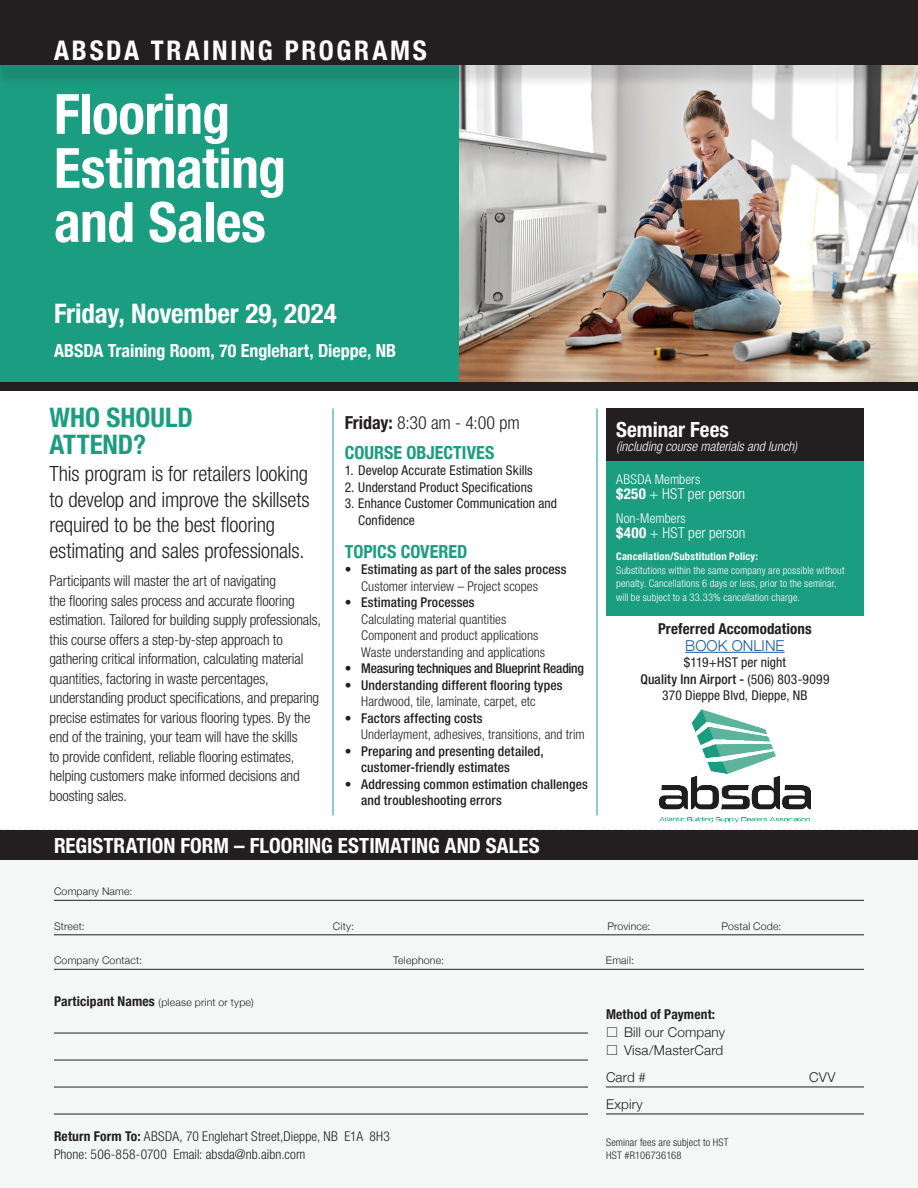
<style>
.page{position:relative;width:918px;height:1188px;background:#fff}
.page>*{position:absolute;margin:0;border:0;box-sizing:border-box;transform-origin:0 0}
.t1{font:700 condensed 55.5px/54px "Helvetica Neue LT Pro";letter-spacing:-.01em;color:#fff}
.t2{font:700 condensed 27px "Helvetica Neue LT Pro";color:#fff}
.t3{font:700 condensed 27px "Helvetica Neue";letter-spacing:.1em;color:#fff}
.t4{font:700 condensed 27px/27px "Helvetica Neue LT Pro";color:#1b9d81}
.t5{font:300 condensed 21px/25.5px "Helvetica Neue LT Pro";letter-spacing:-.01em;color:#231f20}
.t6{font:700 condensed 21px "Helvetica Neue LT Pro";color:#fff}
.t7{font:700 condensed 18px "Helvetica Neue";color:#fff}
.t8{font:700 condensed 18px "Helvetica Neue";color:#1b9d81}
.t9{font:300 condensed 18px "Helvetica Neue LT Pro";color:#231f20}
.t10{font:300 condensed 15px/19.5px "Helvetica Neue LT Pro";letter-spacing:-.01em;color:#231f20}
.t11{font:300 condensed 15px "Helvetica Neue LT Pro";letter-spacing:.005em;color:#fff}
.t12{font:700 condensed 15px/16.5px "Helvetica Neue";letter-spacing:.005em;color:#231f20;text-align:center}
.t13{font:300 condensed 13.5px "Helvetica Neue LT Pro";letter-spacing:.005em;color:#231f20}
.t14{font:500 condensed 13.5px/16.5px "Helvetica Neue LT Pro";letter-spacing:.01em;color:#231f20}
.t15{font:condensed 13.5px/16.5px "Helvetica Neue LT Pro";letter-spacing:.005em;color:#231f20}
.t16{font:300 13.5px "Helvetica Neue";letter-spacing:.01em;color:#231f20}
.t17{font:500 condensed 13.5px "Helvetica Neue LT Pro";letter-spacing:-.02em;color:#231f20}
.t18{font:italic 300 condensed 13.5px "Helvetica Neue LT Pro";letter-spacing:.005em;color:#fff}
.t19{font:300 condensed 13.5px "Helvetica Neue LT Pro";letter-spacing:.01em;color:#fff}
.t20{font:700 condensed 13.5px "Helvetica Neue";letter-spacing:.01em;color:#231f20}
.t21{font:300 condensed 10.5px/13.5px "Helvetica Neue LT Pro";letter-spacing:.015em;color:#fff}
.t22{font:300 10.5px "Helvetica Neue";letter-spacing:.02em;color:#231f20}
.t23{font:300 condensed 10.5px "Helvetica Neue LT Pro";letter-spacing:.015em;color:#231f20}
.s1{font-weight:700}
.s2{font-weight:300;font-stretch:normal;color:#175d9e}
.s3{font-weight:400}
.s4{font-weight:700;font-stretch:condensed;font-size:13.5px}
</style>
<div class="page">
<img style="left:459px;top:88px;width:459px;height:294px">
<div style="left:606px;top:409px;width:258px;height:207px;background:#1b9d81"></div>
<div style="left:606px;top:409px;width:258px;height:52px;background:#231f20"></div>
<div style="left:0;top:65px;width:459px;height:317px;background:#1b9d81"></div>
<div style="left:0;top:830px;width:918px;height:358px;background:#f3f8f6"></div>
<div style="left:0;top:831px;width:918px;height:29px;background:#231f20"></div>
<img style="left:659px;top:709px;width:152px;height:114px">
<svg style="left:0;top:830px;width:918px;height:1px"></svg>
<div style="left:0;top:7px;width:918px;height:81px;background:#231f20;opacity:.15"></div>
<div style="left:0;top:0;width:918px;height:65px;background:#231f20"></div>
<div style="left:0;top:382px;width:918px;height:9px;background:#231f20"></div>
<hr style="left:333px;top:409px;width:1px;height:406px;background:#1b9d81">
<hr style="left:597px;top:409px;width:1px;height:406px;background:#1b9d81">
<hr style="left:685px;top:652px;width:100px;height:1px;background:#175d9e">
<hr style="left:606px;top:1087px;width:258px;height:1px;background:#231f20">
<hr style="left:606px;top:1114px;width:258px;height:1px;background:#231f20">
<hr style="left:54px;top:1033px;width:534px;height:1px;background:#231f20">
<hr style="left:54px;top:1060px;width:534px;height:1px;background:#231f20">
<hr style="left:54px;top:1087px;width:534px;height:1px;background:#231f20">
<hr style="left:54px;top:1114px;width:534px;height:1px;background:#231f20">
<hr style="left:54px;top:900px;width:810px;height:1px;background:#231f20">
<hr style="left:54px;top:934px;width:810px;height:1px;background:#231f20">
<hr style="left:54px;top:969px;width:810px;height:1px;background:#231f20">
<p class="t3" style="left:54px;top:28px;width:374px">ABSDA TRAINING PROGRAMS</p>
<p class="t1" style="left:54px;top:86px;width:234px">Flooring<br>Estimating and Sales</p>
<p class="t2" style="left:54px;top:297px;width:284px">Friday, November 29, 2024</p>
<p class="t7" style="left:54px;top:336px;width:344px">ABSDA Training Room, 70 Englehart, Dieppe, NB</p>
<p class="t4" style="left:50px;top:404px;width:145px">WHO SHOULD<br>ATTEND?</p>
<p class="t5" style="left:50px;top:461px;width:262px">This program is for retailers looking to develop and improve the skillsets required to be the best flooring estimating and sales professionals.</p>
<p class="t10" style="left:50px;top:571px;width:273px">Participants will master the art of navigating<br>the flooring sales process and accurate flooring estimation. Tailored for building supply professionals, this course offers a step-by-step approach to gathering critical information, calculating material quantities, factoring in waste percentages, understanding product specifications, and preparing precise estimates for various flooring types. By the end of the training, your team will have the skills<br>to provide confident, reliable flooring estimates, helping customers make informed decisions and boosting sales.</p>
<p class="t9" style="left:345px;top:412px;width:177px"><span class="s1">Friday:</span> 8:30 am - 4:00 pm</p>
<p class="t8" style="left:345px;top:438px;width:151px">COURSE OBJECTIVES</p>
<p class="t15" style="left:345px;top:462px;width:190px">1. Develop Accurate Estimation Skills</p>
<p class="t15" style="left:345px;top:479px;width:189px">2. Understand Product Specifications</p>
<p class="t15" style="left:358px;top:495px;width:200px;text-indent:-14px">3. Enhance Customer Communication and<br>Confidence</p>
<p class="t8" style="left:345px;top:537px;width:124px">TOPICS COVERED</p>
<p class="t14" style="left:345px;top:561px;width:223px">• Estimating as part of the sales process</p>
<p class="t13" style="left:361px;top:578px;width:178px">Customer interview – Project scopes</p>
<p class="t14" style="left:345px;top:594px;width:132px">• Estimating Processes</p>
<p class="t13" style="left:361px;top:611px;width:147px">Calculating material quantities</p>
<p class="t13" style="left:361px;top:628px;width:179px">Component and product applications</p>
<p class="t13" style="left:361px;top:644px;width:185px">Waste understanding and applications</p>
<p class="t17" style="left:345px;top:661px;width:241px">• Measuring techniques and Blueprint Reading</p>
<p class="t14" style="left:345px;top:677px;width:219px">• Understanding different flooring types</p>
<p class="t13" style="left:361px;top:694px;width:176px">Hardwood, tile, laminate, carpet, etc</p>
<p class="t14" style="left:345px;top:710px;width:139px">• Factors affecting costs</p>
<p class="t13" style="left:361px;top:727px;width:225px">Underlayment, adhesives, transitions, and trim</p>
<p class="t14" style="left:361px;top:743px;width:184px;text-indent:-16px">• Preparing and presenting detailed, customer-friendly estimates</p>
<p class="t14" style="left:361px;top:776px;width:228px;text-indent:-16px">• Addressing common estimation challenges and troubleshooting errors</p>
<p class="t6" style="left:54px;top:833px;width:487px">REGISTRATION FORM – FLOORING ESTIMATING AND SALES</p>
<p class="t6" style="left:616px;top:417px;width:114px">Seminar Fees</p>
<p class="t18" style="left:616px;top:438px;width:182px">(including course materials and lunch)</p>
<p class="t19" style="left:616px;top:471px;width:86px">ABSDA Members</p>
<p class="t11" style="left:616px;top:485px;width:130px"><span class="s1">$250</span> + HST per person</p>
<p class="t19" style="left:616px;top:510px;width:71px">Non-Members</p>
<p class="t11" style="left:616px;top:524px;width:131px"><span class="s1">$400</span> + HST per person</p>
<p class="t21" style="left:616px;top:550px;width:230px"><span class="s1">Cancellation/Substitution Policy:<br></span>Substitutions within the same company are possible without penalty. Cancellations 6 days or less, prior to the seminar, will be subject to a 33.33% cancellation charge.</p>
<p class="t12" style="left:658px;top:620px;width:155px">Preferred Accomodations<br><span class="s2">BOOK ONLINE</span></p>
<p class="t15" style="left:684px;top:654px;width:104px">$119+HST per night</p>
<p class="t14" style="left:640px;top:671px;width:191px">Quality Inn Airport - <span class="s3">(506) 803-9099</span></p>
<p class="t15" style="left:662px;top:687px;width:147px">370 Dieppe Blvd, Dieppe, NB</p>
<p class="t22" style="left:54px;top:883px;width:80px">Company Name:</p>
<p class="t22" style="left:54px;top:918px;width:32px">Street:</p>
<p class="t22" style="left:333px;top:918px;width:23px">City:</p>
<p class="t22" style="left:607px;top:918px;width:45px">Province:</p>
<p class="t22" style="left:721px;top:918px;width:61px">Postal Code:</p>
<p class="t22" style="left:54px;top:952px;width:89px">Company Contact:</p>
<p class="t22" style="left:393px;top:952px;width:53px">Telephone:</p>
<p class="t22" style="left:606px;top:952px;width:29px">Email:</p>
<p class="t22" style="left:54px;top:993px;width:201px"><span class="s4">Participant Names</span> (please print or type)</p>
<p class="t13" style="left:54px;top:1129px;width:338px"><span class="s1">Return Form To:</span> ABSDA, 70 Englehart Street,Dieppe, NB E1A 8H3</p>
<p class="t13" style="left:54px;top:1147px;width:253px">Phone: 506-858-0700 Email: absda@nb.aibn.com</p>
<p class="t20" style="left:606px;top:1003px;width:111px">Method of Payment:</p>
<p class="t16" style="left:606px;top:1021px;width:121px">⎕ Bill our Company</p>
<p class="t16" style="left:606px;top:1039px;width:119px">⎕ Visa/MasterCard</p>
<p class="t16" style="left:606px;top:1066px;width:42px">Card #</p>
<p class="t16" style="left:809px;top:1066px;width:28px">CVV</p>
<p class="t16" style="left:606px;top:1093px;width:38px">Expiry</p>
<p class="t23" style="left:606px;top:1136px;width:124px">Seminar fees are subject to HST</p>
<p class="t23" style="left:606px;top:1149px;width:77px">HST #R106736168</p>
</div>
